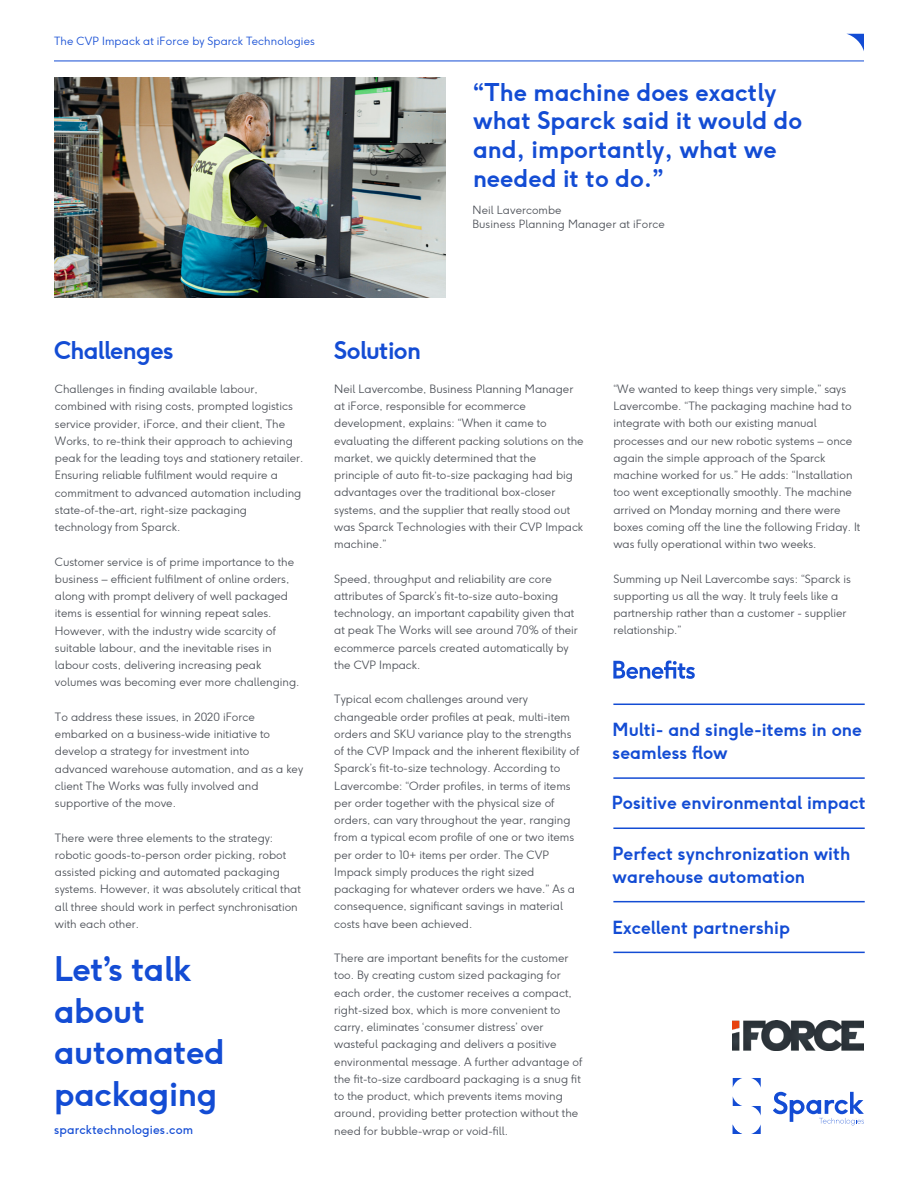
<style>
.page{position:relative;width:918px;height:1188px;background:#fff}
.page>*{position:absolute;margin:0;border:0;box-sizing:border-box;transform-origin:0 0}
.t1{font:700 33.3px/41.5px "F37 Ginger";letter-spacing:-.01em;color:#134cd4}
.t2{font:700 24px/28.8px "F37 Ginger";color:#134cd4}
.t3{font:700 24px "F37 Ginger";letter-spacing:-.025em;color:#134cd4}
.t4{font:700 24px "F37 Ginger";letter-spacing:-.03em;color:#134cd4}
.t5{font:700 17.7px/22.5px "F37 Ginger";color:#134cd4}
.t6{font:12px "F37 Ginger";letter-spacing:.015em;color:#134cd4}
.t7{font:300 11.25px/17.2px "F37 Ginger";color:#4d5158}
.t8{font:300 11.1px "F37 Ginger";letter-spacing:.01em;color:#4d5158}
.t9{font:300 11.1px "F37 Ginger";letter-spacing:.015em;color:#134cd4}
</style>
<div class="page">
<hr style="left:54px;top:61px;width:810px;height:1px;background:#134cd4">
<img style="left:55px;top:78px;width:391px;height:220px">
<svg style="left:613px;top:661px;width:82px;height:18px"></svg>
<hr style="left:613px;top:704px;width:252px;height:1px;background:#134cd4">
<hr style="left:613px;top:777px;width:252px;height:2px;background:#134cd4">
<hr style="left:613px;top:828px;width:252px;height:1px;background:#134cd4">
<hr style="left:613px;top:901px;width:252px;height:1px;background:#134cd4">
<hr style="left:613px;top:952px;width:252px;height:1px;background:#134cd4">
<img style="left:733px;top:1020px;width:131px;height:30px">
<svg style="left:847px;top:34px;width:17px;height:17px"></svg>
<svg style="left:751px;top:1078px;width:10px;height:10px"></svg>
<svg style="left:751px;top:1106px;width:10px;height:10px"></svg>
<svg style="left:733px;top:1097px;width:9px;height:9px"></svg>
<svg style="left:733px;top:1078px;width:9px;height:9px"></svg>
<svg style="left:733px;top:1125px;width:9px;height:9px"></svg>
<svg style="left:751px;top:1124px;width:10px;height:10px"></svg>
<svg style="left:773px;top:1092px;width:91px;height:33px"></svg>
<p class="t9" style="left:54px;top:34px;width:262px">The CVP Impack at iForce by Sparck Technologies</p>
<h2 class="t3" style="left:54px;top:334px;width:121px">Challenges</h2>
<h2 class="t4" style="left:334px;top:334px;width:88px">Solution</h2>
<h2 class="t2" style="left:473px;top:77px;width:331px">“The machine does exactly what Sparck said it would do and, importantly, what we needed it to do.”</h2>
<p class="t8" style="left:473px;top:203px;width:90px">Neil Lavercombe</p>
<p class="t8" style="left:472px;top:217px;width:194px">Business Planning Manager at iForce</p>
<p class="t7" style="left:55px;top:381px;width:250px">Challenges in finding available labour, combined with rising costs, prompted logistics service provider, iForce, and their client, The Works, to re-think their approach to achieving peak for the leading toys and stationery retailer.<br>Ensuring reliable fulfilment would require a commitment to advanced automation including state-of-the-art, right-size packaging technology from Sparck.</p>
<p class="t7" style="left:55px;top:553px;width:246px">Customer service is of prime importance to the business – efficient fulfilment of online orders, along with prompt delivery of well packaged items is essential for winning repeat sales.<br>However, with the industry wide scarcity of suitable labour, and the inevitable rises in labour costs, delivering increasing peak volumes was becoming ever more challenging.</p>
<p class="t7" style="left:55px;top:708px;width:250px">To address these issues, in 2020 iForce embarked on a business-wide initiative to develop a strategy for investment into advanced warehouse automation, and as a key client The Works was fully involved and supportive of the move.</p>
<p class="t7" style="left:55px;top:829px;width:247px">There were three elements to the strategy: robotic goods-to-person order picking, robot assisted picking and automated packaging systems. However, it was absolutely critical that all three should work in perfect synchronisation with each other.</p>
<h1 class="t1" style="left:54px;top:948px;width:172px">Let’s talk about automated packaging</h1>
<p class="t6" style="left:54px;top:1122px;width:141px">sparcktechnologies.com</p>
<p class="t7" style="left:334px;top:380px;width:251px">Neil Lavercombe, Business Planning Manager at iForce, responsible for ecommerce development, explains: “When it came to evaluating the different packing solutions on the market, we quickly determined that the principle of auto fit-to-size packaging had big advantages over the traditional box-closer systems, and the supplier that really stood out was Sparck Technologies with their CVP Impack machine.”</p>
<p class="t7" style="left:334px;top:570px;width:245px">Speed, throughput and reliability are core attributes of Sparck’s fit-to-size auto-boxing technology, an important capability given that at peak The Works will see around 70% of their ecommerce parcels created automatically by the CVP Impack.</p>
<p class="t7" style="left:334px;top:691px;width:247px">Typical ecom challenges around very changeable order profiles at peak, multi-item orders and SKU variance play to the strengths of the CVP Impack and the inherent flexibility of Sparck’s fit-to-size technology. According to Lavercombe: “Order profiles, in terms of items per order together with the physical size of orders, can vary throughout the year, ranging from a typical ecom profile of one or two items per order to 10+ items per order. The CVP Impack simply produces the right sized packaging for whatever orders we have.” As a consequence, significant savings in material costs have been achieved.</p>
<p class="t7" style="left:334px;top:949px;width:250px">There are important benefits for the customer too. By creating custom sized packaging for each order, the customer receives a compact, right-sized box, which is more convenient to carry, eliminates ‘consumer distress’ over wasteful packaging and delivers a positive environmental message. A further advantage of the fit-to-size cardboard packaging is a snug fit to the product, which prevents items moving around, providing better protection without the need for bubble-wrap or void-fill.</p>
<p class="t7" style="left:613px;top:380px;width:248px">“We wanted to keep things very simple,” says Lavercombe. “The packaging machine had to integrate with both our existing manual processes and our new robotic systems – once again the simple approach of the Sparck machine worked for us.” He adds: “Installation too went exceptionally smoothly. The machine arrived on Monday morning and there were boxes coming off the line the following Friday. It was fully operational within two weeks.</p>
<p class="t7" style="left:613px;top:570px;width:239px">Summing up Neil Lavercombe says: “Sparck is supporting us all the way. It truly feels like a partnership rather than a customer - supplier relationship.”</p>
<h3 class="t5" style="left:613px;top:718px;width:251px">Multi- and single-items in one seamless flow</h3>
<h3 class="t5" style="left:612px;top:791px;width:255px">Positive environmental impact</h3>
<h3 class="t5" style="left:613px;top:842px;width:239px">Perfect synchronization with warehouse automation</h3>
<h3 class="t5" style="left:613px;top:915px;width:179px">Excellent partnership</h3>
</div>
